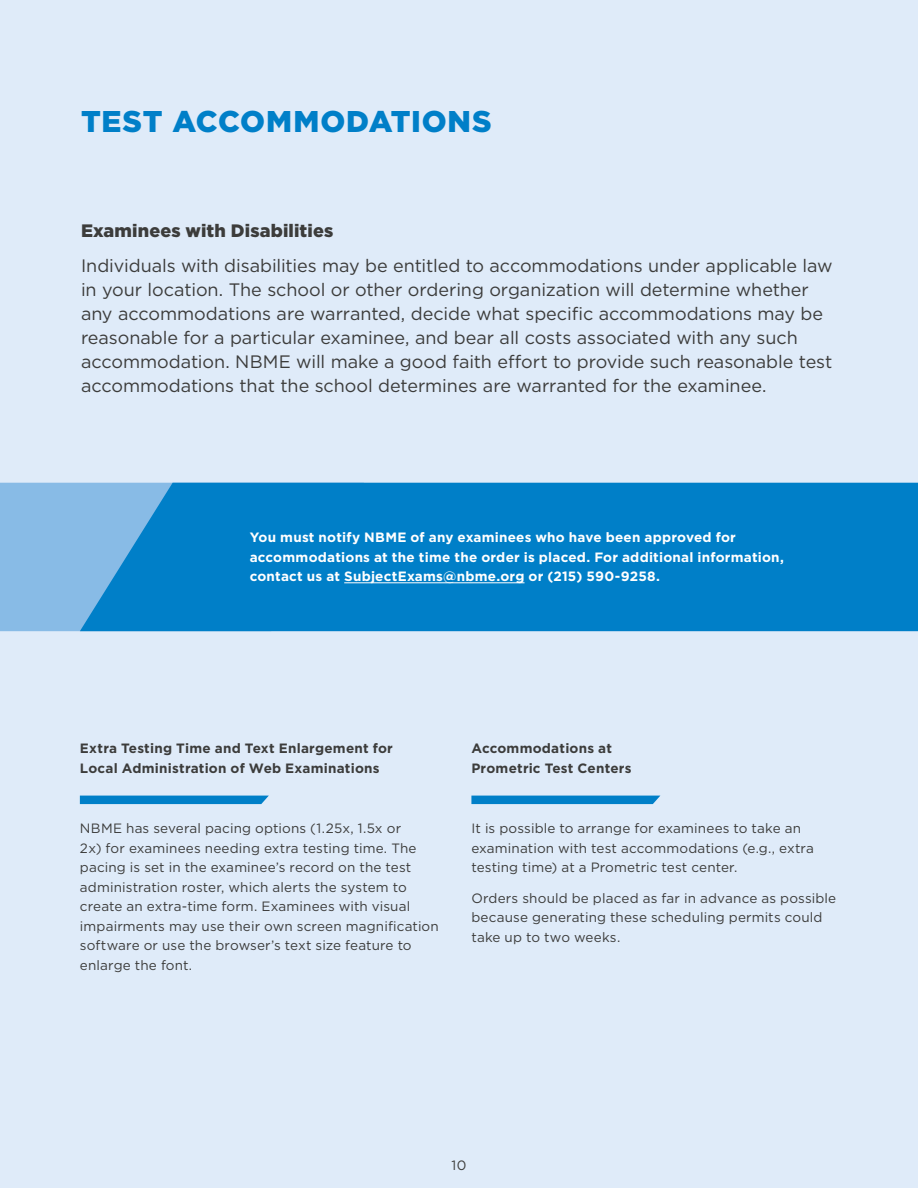
<style>
.page{position:relative;width:918px;height:1188px;background:#dfebf9}
.page>*{position:absolute;margin:0;border:0;box-sizing:border-box;transform-origin:0 0}
.t1{font:900 30px "Gotham";letter-spacing:.025em;color:#007fc8}
.t2{font:18px/24px "Gotham";letter-spacing:-.005em;color:#3c3c3b}
.t3{font:900 18px "Gotham";letter-spacing:.005em;color:#3c3c3b}
.t4{font:13.5px/19.5px "Gotham";letter-spacing:.01em;color:#3c3c3b}
.t5{font:700 13.5px/19.5px "Gotham";letter-spacing:.015em;color:#fff}
.t6{font:700 13.5px/19.5px "Gotham";letter-spacing:.015em;color:#3c3c3b}
</style>
<div class="page">
<div style="left:0;top:483px;width:80px;height:148px;background:#88bbe6"></div>
<div style="left:80px;top:796px;width:189px;height:8px;background:#007fc8"></div>
<div style="left:471px;top:796px;width:189px;height:8px;background:#007fc8"></div>
<div style="left:80px;top:483px;width:838px;height:148px;background:#007fc8"></div>
<hr style="left:344px;top:582px;width:181px;height:1px;background:#fff">
<h1 class="t1" style="left:81px;top:101px;width:412px">TEST ACCOMMODATIONS</h1>
<h2 class="t3" style="left:81px;top:218px;width:254px">Examinees with Disabilities</h2>
<p class="t2" style="left:81px;top:253px;width:753px">Individuals with disabilities may be entitled to accommodations under applicable law in your location. The school or other ordering organization will determine whether any accommodations are warranted, decide what specific accommodations may be reasonable for a particular examinee, and bear all costs associated with any such accommodation. NBME will make a good faith effort to provide such reasonable test accommodations that the school determines are warranted for the examinee.</p>
<p class="t5" style="left:250px;top:528px;width:536px">You must notify NBME of any examinees who have been approved for accommodations at the time the order is placed. For additional information, contact us at SubjectExams@nbme.org or (215) 590-9258.</p>
<p class="t6" style="left:80px;top:739px;width:315px">Extra Testing Time and Text Enlargement for<br>Local Administration of Web Examinations</p>
<p class="t4" style="left:80px;top:819px;width:360px">NBME has several pacing options (1.25x, 1.5x or<br>2x) for examinees needing extra testing time. The pacing is set in the examinee’s record on the test administration roster, which alerts the system to create an extra-time form. Examinees with visual impairments may use their own screen magnification software or use the browser’s text size feature to enlarge the font.</p>
<p class="t6" style="left:471px;top:739px;width:162px">Accommodations at<br>Prometric Test Centers</p>
<p class="t4" style="left:471px;top:819px;width:344px">It is possible to arrange for examinees to take an examination with test accommodations (e.g., extra testing time) at a Prometric test center.</p>
<p class="t4" style="left:471px;top:888px;width:366px">Orders should be placed as far in advance as possible because generating these scheduling permits could take up to two weeks.</p>
<p class="t4" style="left:452px;top:1155px;width:16px">10</p>
</div>
